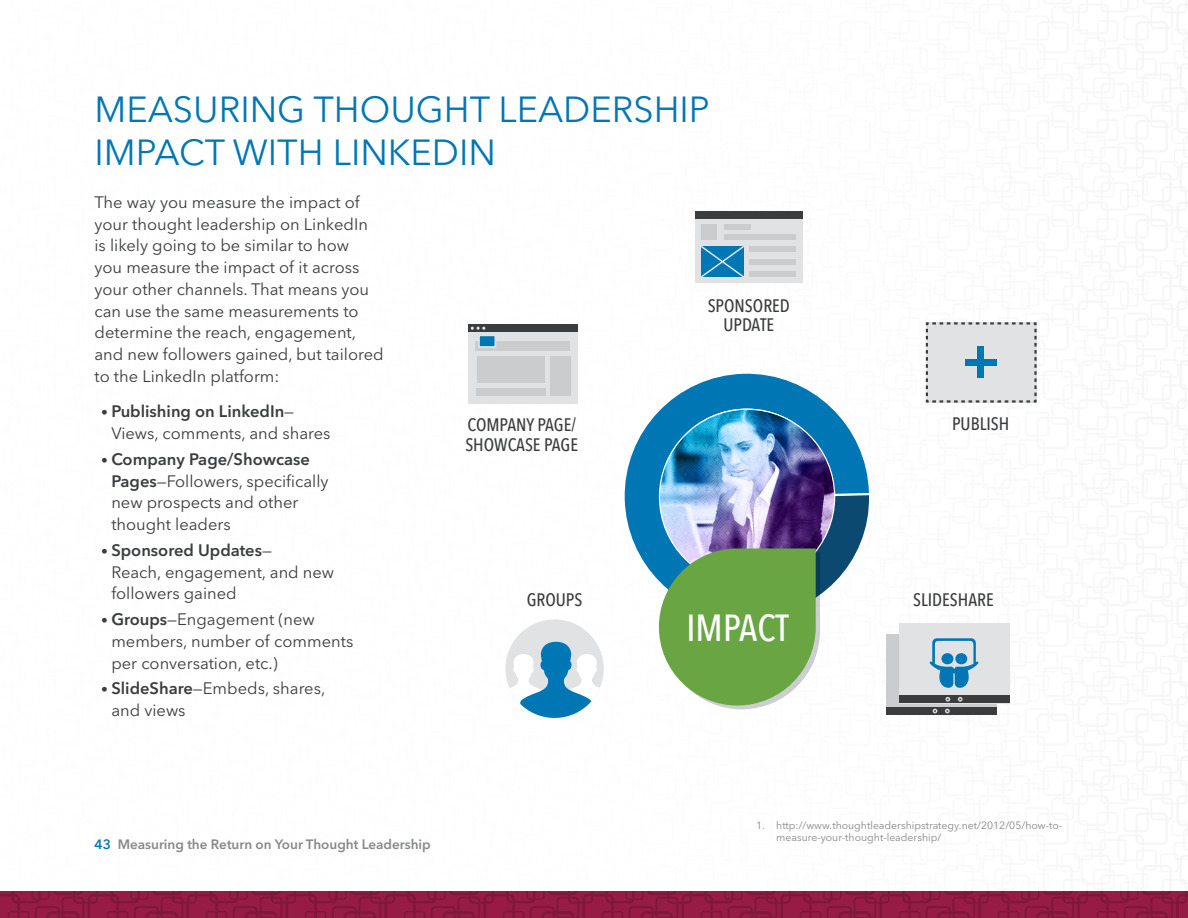
<style>
.page{position:relative;width:1188px;height:918px;background:#fff}
.page>*{position:absolute;margin:0;border:0;box-sizing:border-box;transform-origin:0 0}
.t1{font:500 37.65px "Avenir Next Condensed";letter-spacing:-.005em;color:#fff}
.HEADER_Chapter{font:36px/43.2px "Avenir Next LT Pro";color:#0077b5}
.t2{font:500 18px/19.5px "Avenir Next Condensed";color:#3a3c3e;text-align:center}
.Body{font:16.5px/21.8px "Avenir Next LT Pro";color:#3a3c3e}
.t3{font:600 13.5px "Avenir Next LT Pro";color:#86888a}
.t4{font:10.5px/12.6px "Avenir Next LT Pro";color:#86888a}
.s1{font-size:13.5px}
.s2{font-weight:600}
.s3{color:#0077b5}
</style>
<div class="page">
<svg style="left:0;top:891px;width:1188px;height:27px;background:#8f1942"></svg>
<div style="left:886px;top:635px;width:111px;height:80px;background:#caccce"></div>
<div style="left:899px;top:623px;width:110px;height:80px;background:#e0e2e4"></div>
<svg style="left:624px;top:373px;width:209px;height:208px;fill:#0077b5"></svg>
<svg style="left:926px;top:322px;width:111px;height:81px;background:#d7d9dc"></svg>
<div style="left:977px;top:346px;width:7px;height:32px;background:#0077b5"></div>
<div style="left:965px;top:359px;width:31px;height:6px;background:#0077b5"></div>
<div style="left:505px;top:619px;width:99px;height:99px;background:#e0e2e4;border-radius:50%"></div>
<svg style="left:505px;top:642px;width:99px;height:76px"></svg>
<div style="left:695px;top:219px;width:108px;height:64px;background:#e0e2e4"></div>
<div style="left:695px;top:211px;width:108px;height:8px;background:#3a3c3e"></div>
<div style="left:468px;top:332px;width:109px;height:71px;background:#e0e2e4"></div>
<div style="left:550px;top:356px;width:20px;height:39px;background:#caccce"></div>
<div style="left:477px;top:356px;width:67px;height:27px;background:#caccce"></div>
<div style="left:476px;top:389px;width:70px;height:7px;background:#caccce"></div>
<div style="left:476px;top:341px;width:94px;height:9px;background:#caccce"></div>
<div style="left:479px;top:335px;width:16px;height:12px;background:#0077b5"></div>
<div style="left:478px;top:335px;width:18px;height:13px;border:2px solid #e0e2e4"></div>
<div style="left:468px;top:324px;width:109px;height:8px;background:#3a3c3e"></div>
<svg style="left:471px;top:327px;width:14px;height:3px"></svg>
<div style="left:701px;top:224px;width:16px;height:16px;background:#caccce"></div>
<div style="left:724px;top:224px;width:27px;height:6px;background:#caccce"></div>
<div style="left:724px;top:234px;width:72px;height:6px;background:#caccce"></div>
<div style="left:749px;top:246px;width:47px;height:6px;background:#caccce"></div>
<div style="left:749px;top:259px;width:47px;height:5px;background:#caccce"></div>
<div style="left:749px;top:271px;width:47px;height:6px;background:#caccce"></div>
<svg style="left:701px;top:246px;width:43px;height:31px"></svg>
<svg style="left:930px;top:638px;width:48px;height:50px"></svg>
<div style="left:899px;top:695px;width:110px;height:8px;background:#3a3c3e"></div>
<svg style="left:958px;top:697px;width:5px;height:5px"></svg>
<svg style="left:945px;top:697px;width:5px;height:5px"></svg>
<div style="left:886px;top:707px;width:111px;height:8px;background:#3a3c3e"></div>
<svg style="left:945px;top:709px;width:5px;height:4px"></svg>
<svg style="left:933px;top:709px;width:4px;height:4px"></svg>
<img style="left:659px;top:409px;width:210px;height:300px">
<p class="HEADER_Chapter" style="left:94px;top:88px;width:617px">MEASURING THOUGHT LEADERSHIP<br>IMPACT WITH LINKEDIN</p>
<p class="Body" style="left:94px;top:191px;width:291px">The way you measure the impact of your thought leadership on LinkedIn<br>is likely going to be similar to how<br>you measure the impact of it across your other channels. That means you can use the same measurements to determine the reach, engagement, and new followers gained, but tailored to the LinkedIn platform:</p>
<p class="Body" style="left:111px;top:401px;width:221px;text-indent:-10px"><span class="s1">•</span> <span class="s2">Publishing on LinkedIn</span>—<br>Views, comments, and shares</p>
<p class="Body" style="left:111px;top:448px;width:219px;text-indent:-10px"><span class="s1">•</span> <span class="s2">Company Page/Showcase<br>Pages</span>—Followers, specifically new prospects and other thought leaders</p>
<p class="Body" style="left:111px;top:539px;width:224px;text-indent:-10px"><span class="s1">•</span> <span class="s2">Sponsored Updates</span>—<br>Reach, engagement, and new followers gained</p>
<p class="Body" style="left:111px;top:608px;width:243px;text-indent:-10px"><span class="s1">•</span> <span class="s2">Groups</span>—Engagement (new members, number of comments per conversation, etc.)</p>
<p class="Body" style="left:111px;top:678px;width:216px;text-indent:-10px"><span class="s1">•</span> <span class="s2">SlideShare</span>—Embeds, shares, and views</p>
<p class="t2" style="left:708px;top:296px;width:84px">SPONSORED<br>UPDATE</p>
<p class="t2" style="left:467px;top:415px;width:110px">COMPANY PAGE/</p>
<p class="t2" style="left:952px;top:414px;width:59px">PUBLISH</p>
<p class="t2" style="left:465px;top:435px;width:114px">SHOWCASE PAGE</p>
<p class="t2" style="left:527px;top:590px;width:57px">GROUPS</p>
<p class="t2" style="left:913px;top:590px;width:82px">SLIDESHARE</p>
<p class="t1" style="left:686px;top:605px;width:104px">IMPACT</p>
<p class="t3" style="left:94px;top:836px;width:338px"><span class="s3">43</span> Measuring the Return on Your Thought Leadership</p>
<p class="t4" style="left:776px;top:819px;width:287px;text-indent:-20px">1. http://www.thoughtleadershipstrategy.net/2012/05/how-to&shy;measure-your-thought-leadership/</p>
</div>
